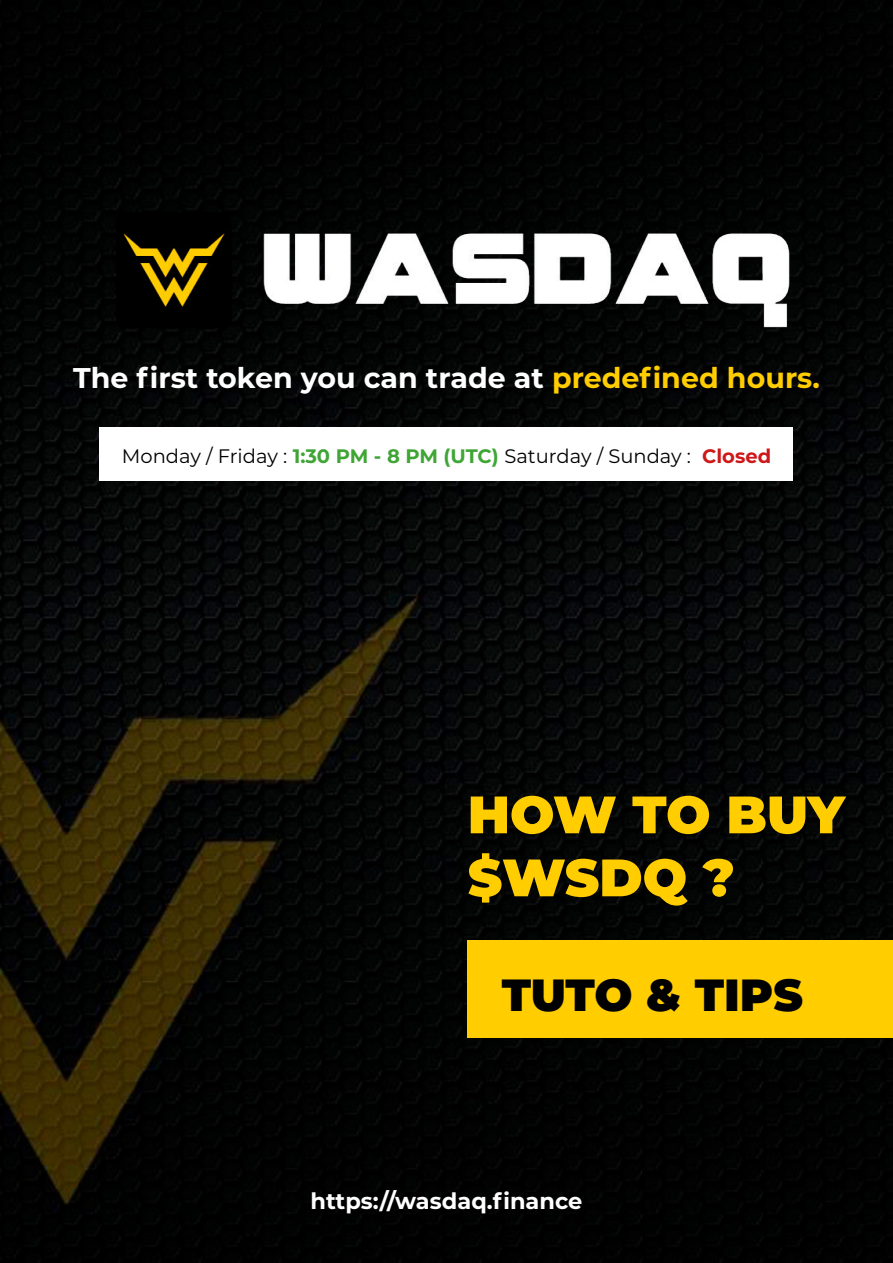
<style>
.page{position:relative;width:893px;height:1263px;background:#fff}
.page>*{position:absolute;margin:0;border:0;box-sizing:border-box;transform-origin:0 0}
.t1{font:900 52.5px/63px "Montserrat";letter-spacing:-.005em;color:#ffcd00}
.t2{font:900 45px "Montserrat";letter-spacing:-.005em;color:#010101}
.t3{font:700 28.5px "Montserrat";color:#fff}
.t4{font:700 22.5px "Montserrat";color:#fff}
.t5{font:19.5px "Montserrat";color:#010101}
.s1{color:#ffcd00}
.s2{font-weight:700;color:#3fa535}
.s3{font-weight:700;color:#cd1719}
</style>
<div class="page">
<img style="left:0;top:0;width:893px;height:1263px">
<img style="left:54px;top:174px;width:785px;height:200px">
<div style="left:468px;top:941px;width:425px;height:97px;background:#ffcd00"></div>
<div style="left:100px;top:427px;width:693px;height:53px;background:#fff"></div>
<h3 class="t3" style="left:73px;top:358px;width:748px">The first token you can trade at <span class="s1">predefined hours.</span></h3>
<p class="t5" style="left:122px;top:443px;width:651px">Monday / Friday : <span class="s2">1:30 PM - 8 PM (UTC)</span> Saturday / Sunday : <span class="s3">Closed</span></p>
<h1 class="t1" style="left:468px;top:780px;width:379px">HOW TO BUY $WSDQ ?</h1>
<h2 class="t2" style="left:502px;top:961px;width:303px">TUTO &amp; TIPS</h2>
<p class="t4" style="left:311px;top:1184px;width:273px">https://wasdaq.finance</p>
</div>
